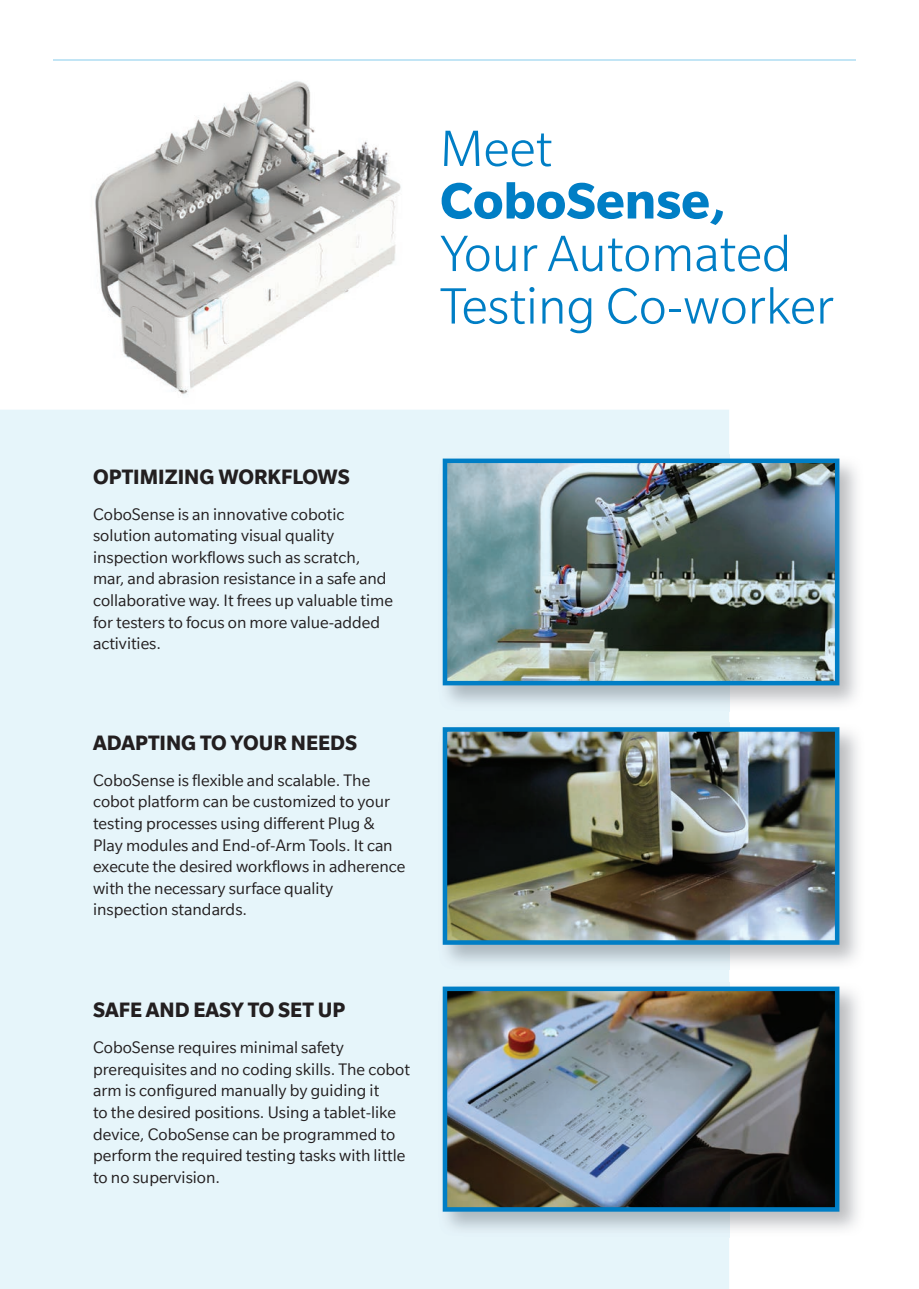
<style>
.page{position:relative;width:919px;height:1289px;background:#fff}
.page>*{position:absolute;margin:0;border:0;box-sizing:border-box;transform-origin:0 0}
.t1{font:300 55.5px/52.5px "Slate";color:#007ec5}
.t2{font:700 55.5px "Slate";color:#007ec5}
.t3{font:700 22.5px "Slate";color:#231f20}
.t4{font:18px/21.6px "Slate";color:#231f20}
</style>
<div class="page">
<img style="left:95px;top:81px;width:306px;height:314px">
<div style="left:1px;top:410px;width:728px;height:878px;background:#e6f5fa"></div>
<hr style="left:53px;top:59px;width:802px;height:2px;background:#c2e5f5">
<img style="left:438px;top:722px;width:420px;height:247px">
<img style="left:442px;top:727px;width:397px;height:217px">
<img style="left:437px;top:454px;width:420px;height:257px">
<img style="left:442px;top:458px;width:397px;height:227px">
<img style="left:438px;top:982px;width:420px;height:255px">
<img style="left:442px;top:986px;width:397px;height:225px">
<img style="left:0;top:0;width:1px;height:1288px">
<h1 class="t1" style="left:440px;top:123px;width:114px">Meet</h1>
<h1 class="t2" style="left:440px;top:170px;width:287px">CoboSense,</h1>
<h1 class="t1" style="left:440px;top:228px;width:395px">Your Automated<br>Testing Co-worker</h1>
<p class="t3" style="left:93px;top:464px;width:258px">OPTIMIZING WORKFLOWS</p>
<p class="t4" style="left:93px;top:503px;width:301px">CoboSense is an innovative cobotic solution automating visual quality inspection workflows such as scratch, mar, and abrasion resistance in a safe and collaborative way. It frees up valuable time for testers to focus on more value-added activities.</p>
<p class="t3" style="left:93px;top:730px;width:266px">ADAPTING TO YOUR NEEDS</p>
<p class="t4" style="left:93px;top:769px;width:314px">CoboSense is flexible and scalable. The cobot platform can be customized to your testing processes using different Plug &amp; Play modules and End-of-Arm Tools. It can execute the desired workflows in adherence with the necessary surface quality inspection standards.</p>
<p class="t3" style="left:93px;top:997px;width:254px">SAFE AND EASY TO SET UP</p>
<p class="t4" style="left:93px;top:1036px;width:318px">CoboSense requires minimal safety prerequisites and no coding skills. The cobot arm is configured manually by guiding it<br>to the desired positions. Using a tablet-like device, CoboSense can be programmed to perform the required testing tasks with little to no supervision.</p>
</div>
